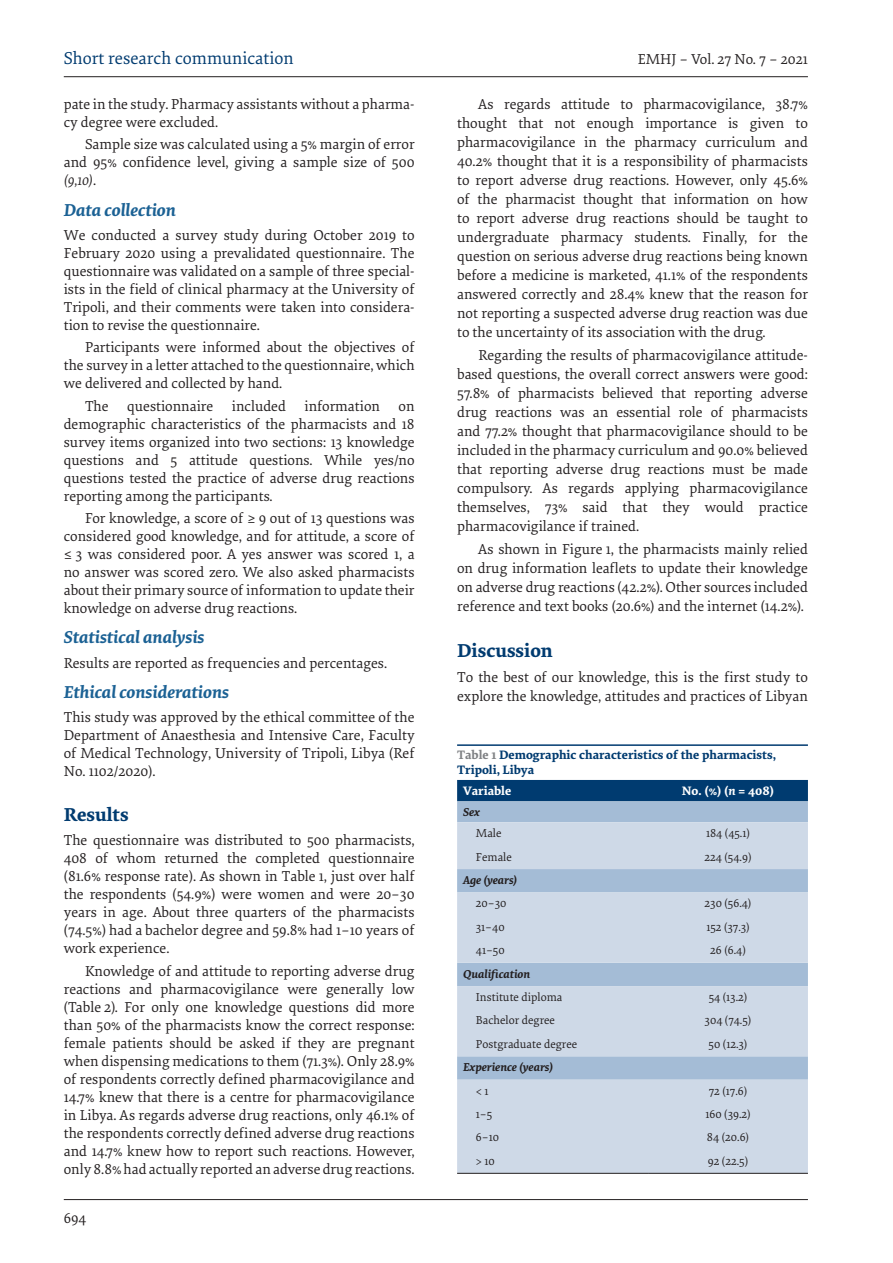
<style>
.page{position:relative;width:893px;height:1263px;background:#fff}
.page>*{position:absolute;margin:0;border:0;box-sizing:border-box;transform-origin:0 0}
.t1{font:700 19.5px "Elena";color:#003b70}
.t2{font:italic 700 18px "Elena";color:#1b6194}
.t3{font:18px "Elena";color:#003b70}
.Body{font:15px/18px "Elena";color:#231f20;text-align:justify}
.Body_1{font:15px/18px "Elena";color:#231f20;text-align:justify}
.tabletit{font:700 12.75px/15.3px "Elena";color:#003b70}
.tabletxt1{font:700 12.75px "Elena";color:#fff}
.tabletxt{font:12px "Elena";color:#231f20}
.Table_espacio_3{font:12px "Elena";color:#231f20}
.tabletxt-it{font:italic 700 12px "Elena";color:#231f20}
.s1{font-style:italic}
.s2{color:#808285}
</style>
<div class="page">
<hr style="left:64px;top:1199px;width:744px;height:1px;background:#231f20">
<hr style="left:64px;top:76px;width:744px;height:1px;background:#231f20">
<hr style="left:457px;top:744px;width:351px;height:2px;background:#003b70">
<div style="left:457px;top:780px;width:351px;height:21px;background:#003b70"></div>
<div style="left:457px;top:801px;width:351px;height:21px;background:#a4bcd6"></div>
<svg style="left:457px;top:822px;width:351px;height:351px;fill:#ced9e7"></svg>
<hr style="left:457px;top:1173px;width:191px;height:1px;background:#231f20">
<hr style="left:648px;top:1173px;width:160px;height:1px;background:#231f20">
<div style="left:463px;top:786px;width:179px;height:13px;background:#003b70"></div>
<div style="left:654px;top:786px;width:148px;height:13px;background:#003b70"></div>
<p class="t3" style="left:64px;top:45px;width:231px">Short research communication</p>
<p class="Body" style="left:638px;top:49px;width:172px">EMHJ – Vol. 27 No. 7 – 2021</p>
<p class="Body_1" style="left:64px;top:95px;width:352px">pate in the study. Pharmacy assistants without a pharma&shy;cy degree were excluded.</p>
<p class="Body" style="left:64px;top:135px;width:352px;text-indent:21px">Sample size was calculated using a 5% margin of error and 95% confidence level, giving a sample size of 500 <span class="s1">(9,10)</span>.</p>
<h2 class="t2" style="left:64px;top:196px;width:114px">Data collection</h2>
<p class="Body_1" style="left:64px;top:225px;width:352px">We conducted a survey study during October 2019 to February 2020 using a prevalidated questionnaire. The questionnaire was validated on a sample of three special&shy;ists in the field of clinical pharmacy at the University of Tripoli, and their comments were taken into considera&shy;tion to revise the questionnaire.</p>
<p class="Body" style="left:64px;top:338px;width:352px;text-indent:21px">Participants were informed about the objectives of the survey in a letter attached to the questionnaire, which we delivered and collected by hand.</p>
<p class="Body" style="left:64px;top:396px;width:352px;text-indent:21px">The questionnaire included information on demographic characteristics of the pharmacists and 18 survey items organized into two sections: 13 knowledge questions and 5 attitude questions. While yes/no questions tested the practice of adverse drug reactions reporting among the participants.</p>
<p class="Body" style="left:64px;top:508px;width:352px;text-indent:21px">For knowledge, a score of ≥ 9 out of 13 questions was considered good knowledge, and for attitude, a score of ≤ 3 was considered poor. A yes answer was scored 1, a no answer was scored zero. We also asked pharmacists about their primary source of information to update their knowledge on adverse drug reactions.</p>
<h2 class="t2" style="left:64px;top:624px;width:142px">Statistical analysis</h2>
<p class="Body_1" style="left:64px;top:653px;width:325px">Results are reported as frequencies and percentages.</p>
<h2 class="t2" style="left:64px;top:678px;width:167px">Ethical considerations</h2>
<p class="Body_1" style="left:64px;top:707px;width:352px">This study was approved by the ethical committee of the Department of Anaesthesia and Intensive Care, Faculty of Medical Technology, University of Tripoli, Libya (Ref No. 1102/2020).</p>
<h1 class="t1" style="left:64px;top:800px;width:66px">Results</h1>
<p class="Body_1" style="left:64px;top:831px;width:352px">The questionnaire was distributed to 500 pharmacists, 408 of whom returned the completed questionnaire (81.6% response rate). As shown in Table 1, just over half the respondents (54.9%) were women and were 20–30 years in age. About three quarters of the pharmacists (74.5%) had a bachelor degree and 59.8% had 1–10 years of work experience.</p>
<p class="Body" style="left:64px;top:961px;width:352px;text-indent:21px">Knowledge of and attitude to reporting adverse drug reactions and pharmacovigilance were generally low (Table 2). For only one knowledge questions did more than 50% of the pharmacists know the correct response: female patients should be asked if they are pregnant when dispensing medications to them (71.3%). Only 28.9% of respondents correctly defined pharmacovigilance and 14.7% knew that there is a centre for pharmacovigilance in Libya. As regards adverse drug reactions, only 46.1% of the respondents correctly defined adverse drug reactions and 14.7% knew how to report such reactions. However, only 8.8% had actually reported an adverse drug reactions.</p>
<p class="Body" style="left:457px;top:94px;width:352px;line-height:19px;text-indent:21px">As regards attitude to pharmacovigilance, 38.7% thought that not enough importance is given to pharmacovigilance in the pharmacy curriculum and 40.2% thought that it is a responsibility of pharmacists to report adverse drug reactions. However, only 45.6% of the pharmacist thought that information on how to report adverse drug reactions should be taught to undergraduate pharmacy students. Finally, for the question on serious adverse drug reactions being known before a medicine is marketed, 41.1% of the respondents answered correctly and 28.4% knew that the reason for not reporting a suspected adverse drug reaction was due to the uncertainty of its association with the drug.</p>
<p class="Body" style="left:457px;top:345px;width:352px;line-height:19px;text-indent:21px">Regarding the results of pharmacovigilance attitude&shy;based questions, the overall correct answers were good:<br>57.8% of pharmacists believed that reporting adverse drug reactions was an essential role of pharmacists and 77.2% thought that pharmacovigilance should to be included in the pharmacy curriculum and 90.0% believed that reporting adverse drug reactions must be made compulsory. As regards applying pharmacovigilance themselves, 73% said that they would practice pharmacovigilance if trained.</p>
<p class="Body" style="left:457px;top:539px;width:352px;line-height:19px;text-indent:21px">As shown in Figure 1, the pharmacists mainly relied on drug information leaflets to update their knowledge on adverse drug reactions (42.2%). Other sources included reference and text books (20.6%) and the internet (14.2%).</p>
<h1 class="t1" style="left:457px;top:636px;width:97px">Discussion</h1>
<p class="Body_1" style="left:457px;top:667px;width:352px;line-height:19px">To the best of our knowledge, this is the first study to explore the knowledge, attitudes and practices of Libyan</p>
<p class="tabletit" style="left:457px;top:746px;width:320px"><span class="s2">Table 1</span> Demographic characteristics of the pharmacists,<br>Tripoli, Libya</p>
<p class="tabletxt1" style="left:463px;top:782px;width:50px">Variable</p>
<p class="tabletxt1" style="left:682px;top:782px;width:94px">No. (%) (<span class="s1">n</span> = 408)</p>
<p class="tabletxt-it" style="left:463px;top:803px;width:18px">Sex</p>
<p class="Table_espacio_3" style="left:476px;top:825px;width:27px">Male</p>
<p class="tabletxt" style="left:706px;top:825px;width:45px">184 (45.1)</p>
<p class="Table_espacio_3" style="left:476px;top:848px;width:37px">Female</p>
<p class="tabletxt" style="left:705px;top:848px;width:48px">224 (54.9)</p>
<p class="tabletxt-it" style="left:463px;top:871px;width:56px">Age (years)</p>
<p class="Table_espacio_3" style="left:476px;top:895px;width:32px">20–30</p>
<p class="tabletxt" style="left:705px;top:895px;width:48px">230 (56.4)</p>
<p class="Table_espacio_3" style="left:476px;top:919px;width:30px">31–40</p>
<p class="tabletxt" style="left:706px;top:919px;width:45px">152 (37.3)</p>
<p class="Table_espacio_3" style="left:476px;top:942px;width:30px">41–50</p>
<p class="tabletxt" style="left:710px;top:942px;width:37px">26 (6.4)</p>
<p class="tabletxt-it" style="left:463px;top:964px;width:69px">Qualification</p>
<p class="Table_espacio_3" style="left:476px;top:989px;width:88px">Institute diploma</p>
<p class="tabletxt" style="left:709px;top:989px;width:40px">54 (13.2)</p>
<p class="Table_espacio_3" style="left:476px;top:1012px;width:81px">Bachelor degree</p>
<p class="tabletxt" style="left:705px;top:1012px;width:48px">304 (74.5)</p>
<p class="Table_espacio_3" style="left:476px;top:1036px;width:103px">Postgraduate degree</p>
<p class="tabletxt" style="left:709px;top:1036px;width:40px">50 (12.3)</p>
<p class="tabletxt-it" style="left:463px;top:1058px;width:92px">Experience (years)</p>
<p class="Table_espacio_3" style="left:476px;top:1082px;width:14px">&lt;1</p>
<p class="tabletxt" style="left:709px;top:1082px;width:40px">72 (17.6)</p>
<p class="Table_espacio_3" style="left:476px;top:1106px;width:18px">1–5</p>
<p class="tabletxt" style="left:705px;top:1106px;width:47px">160 (39.2)</p>
<p class="Table_espacio_3" style="left:476px;top:1129px;width:25px">6–10</p>
<p class="tabletxt" style="left:707px;top:1129px;width:44px">84 (20.6)</p>
<p class="Table_espacio_3" style="left:476px;top:1153px;width:21px">&gt;10</p>
<p class="tabletxt" style="left:708px;top:1153px;width:42px">92 (22.5)</p>
<p class="Body" style="left:64px;top:1208px;width:24px">694</p>
</div>
